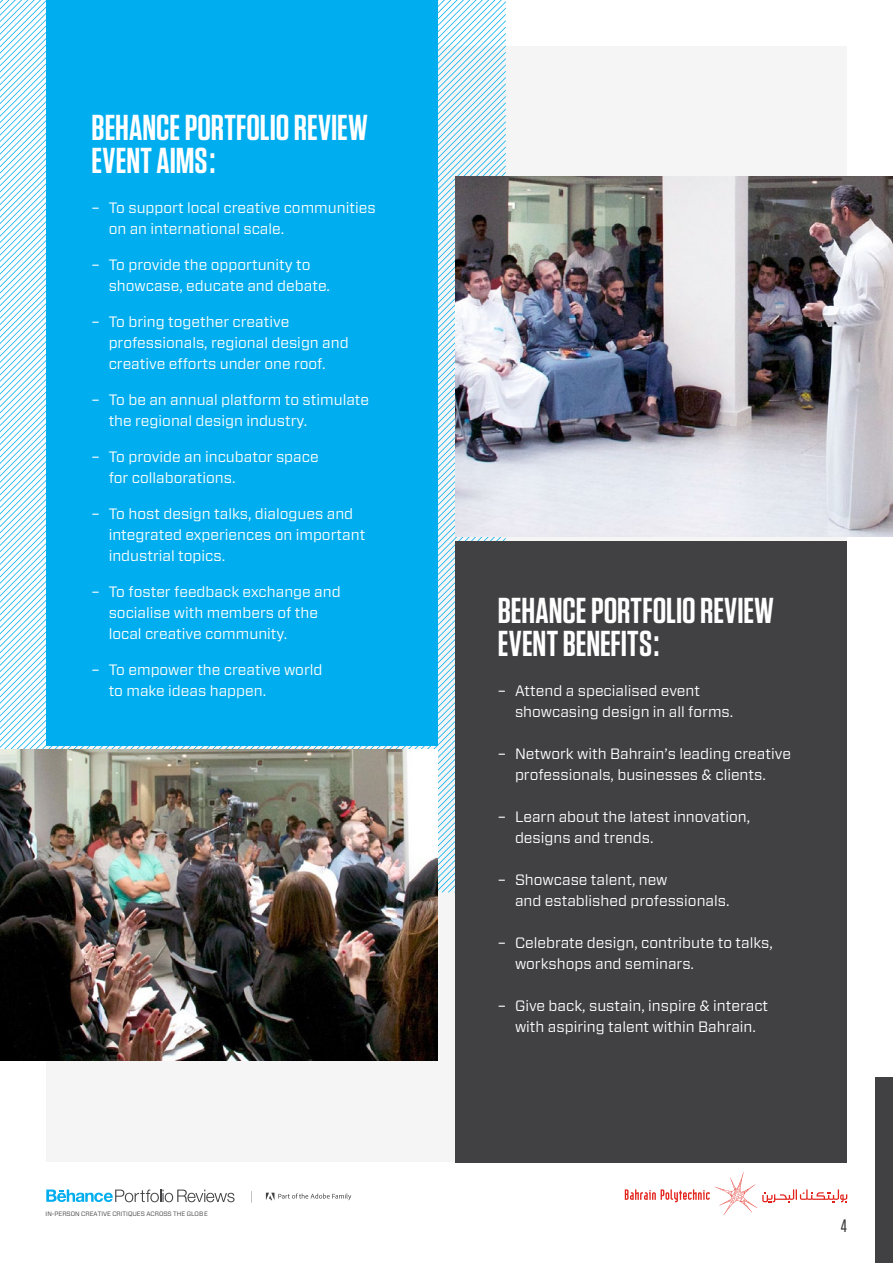
<style>
.page{position:relative;width:893px;height:1263px;background:#fff}
.page>*{position:absolute;margin:0;border:0;box-sizing:border-box;transform-origin:0 0}
.t1{font:600 36px/33px "Tungsten";color:#fff}
.t2{font:500 18px "Tungsten";color:#414042}
.t3{font:15px/21px "Forza";color:#fff}
.t4{font:6.3px "Forza";color:#414042}
</style>
<div class="page">
<div style="left:46px;top:46px;width:801px;height:1116px;background:#f5f5f5"></div>
<svg style="left:0;top:0;width:506px;height:750px"></svg>
<svg style="left:271px;top:658px;width:184px;height:234px"></svg>
<div style="left:46px;top:0;width:391px;height:745px;background:#00aeef"></div>
<div style="left:455px;top:541px;width:392px;height:621px;background:#414042"></div>
<svg style="left:46px;top:1189px;width:189px;height:13px"></svg>
<svg style="left:266px;top:1193px;width:85px;height:7px"></svg>
<svg style="left:251px;top:1191px;width:1px;height:12px"></svg>
<div style="left:876px;top:1077px;width:17px;height:186px;background:#414042"></div>
<svg style="left:625px;top:1172px;width:222px;height:43px"></svg>
<img style="left:0;top:750px;width:437px;height:310px">
<img style="left:455px;top:177px;width:438px;height:360px">
<h1 class="t1" style="left:92px;top:111px;width:278px">BEHANCE PORTFOLIO REVIEW<br>EVENT AIMS :</h1>
<p class="t3" style="left:109px;top:197px;width:268px;text-indent:-17px">– To support local creative communities on an international scale.</p>
<p class="t3" style="left:109px;top:254px;width:223px;text-indent:-17px">– To provide the opportunity to showcase, educate and debate.</p>
<p class="t3" style="left:109px;top:311px;width:242px;text-indent:-17px">– To bring together creative professionals, regional design and creative efforts under one roof.</p>
<p class="t3" style="left:109px;top:389px;width:262px;text-indent:-17px">– To be an annual platform to stimulate the regional design industry.</p>
<p class="t3" style="left:109px;top:446px;width:212px;text-indent:-17px">– To provide an incubator space for collaborations.</p>
<p class="t3" style="left:109px;top:503px;width:258px;text-indent:-17px">– To host design talks, dialogues and integrated experiences on important industrial topics.</p>
<p class="t3" style="left:109px;top:581px;width:234px;text-indent:-17px">– To foster feedback exchange and socialise with members of the local creative community.</p>
<p class="t3" style="left:109px;top:659px;width:215px;text-indent:-17px">– To empower the creative world to make ideas happen.</p>
<p class="t4" style="left:46px;top:1209px;width:164px">IN-PERSON CREATIVE CRITIQUES ACROSS THE GLOBE</p>
<h1 class="t1" style="left:498px;top:594px;width:278px">BEHANCE PORTFOLIO REVIEW<br>EVENT BENEFITS :</h1>
<p class="t3" style="left:515px;top:680px;width:220px;text-indent:-17px">– Attend a specialised event showcasing design in all forms.</p>
<p class="t3" style="left:498px;top:743px;width:294px;text-align:center">– Network with Bahrain’s leading creative professionals, businesses &amp; clients.</p>
<p class="t3" style="left:515px;top:806px;width:237px;text-indent:-17px">– Learn about the latest innovation, designs and trends.</p>
<p class="t3" style="left:515px;top:869px;width:216px;text-indent:-17px">– Showcase talent, new<br>and established professionals.</p>
<p class="t3" style="left:515px;top:932px;width:259px;text-indent:-17px">– Celebrate design, contribute to talks, workshops and seminars.</p>
<p class="t3" style="left:498px;top:995px;width:272px;text-align:center">– Give back, sustain, inspire &amp; interact with aspiring talent within Bahrain.</p>
<p class="t2" style="left:841px;top:1216px;width:7px">4</p>
</div>
